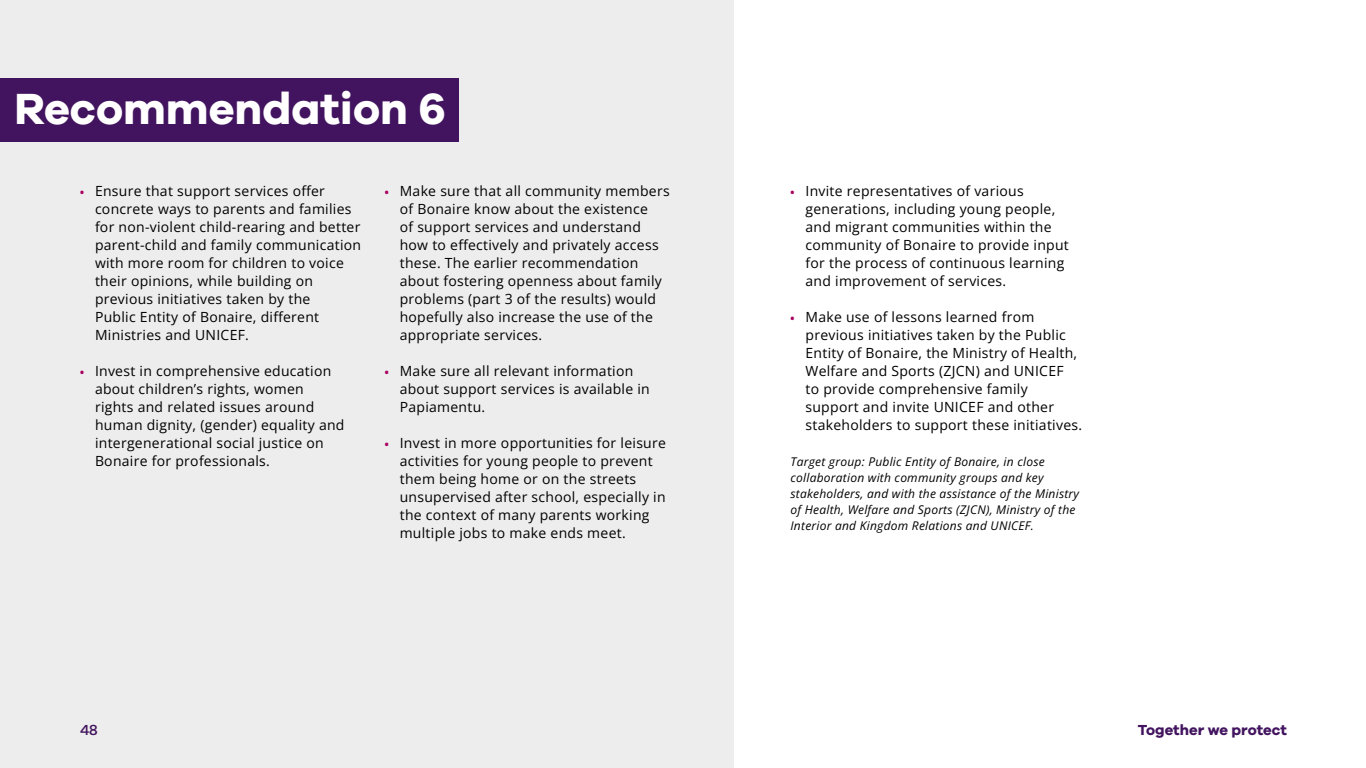
<style>
.page{position:relative;width:1366px;height:768px;background:#fff}
.page>*{position:absolute;margin:0;border:0;box-sizing:border-box;transform-origin:0 0}
.t1{font:700 45px "Galano Grotesque";color:#fff}
.t2{font:700 15px "Galano Grotesque";color:#42145f}
.t3{font:500 15px "Galano Grotesque";color:#42145f}
.t4{font:14px/18px "Open Sans";letter-spacing:.02em;color:#000}
.t5{font:italic 12px/16px "Open Sans";letter-spacing:.02em;color:#000}
.s1{font-size:10px;color:#a90061}
</style>
<div class="page">
<div style="left:0;top:0;width:734px;height:768px;background:#ededed"></div>
<div style="left:0;top:79px;width:459px;height:63px;background:#42145f"></div>
<h1 class="t1" style="left:15px;top:81px;width:433px">Recommendation 6</h1>
<p class="t4" style="left:95px;top:182px;width:268px;text-indent:-15px"><span class="s1">•</span> Ensure that support services offer concrete ways to parents and families for non-violent child-rearing and better parent-child and family communication with more room for children to voice their opinions, while building on previous initiatives taken by the<br>Public Entity of Bonaire, different Ministries and UNICEF.</p>
<p class="t4" style="left:95px;top:362px;width:251px;text-indent:-15px"><span class="s1">•</span> Invest in comprehensive education about children’s rights, women rights and related issues around human dignity, (gender) equality and intergenerational social justice on Bonaire for professionals.</p>
<p class="t4" style="left:400px;top:182px;width:271px;text-indent:-15px"><span class="s1">•</span> Make sure that all community members of Bonaire know about the existence<br>of support services and understand how to effectively and privately access these. The earlier recommendation about fostering openness about family problems (part 3 of the results) would hopefully also increase the use of the appropriate services.</p>
<p class="t4" style="left:400px;top:362px;width:252px;text-indent:-15px"><span class="s1">•</span> Make sure all relevant information about support services is available in<br>Papiamentu.</p>
<p class="t4" style="left:400px;top:434px;width:268px;text-indent:-15px"><span class="s1">•</span> Invest in more opportunities for leisure activities for young people to prevent them being home or on the streets unsupervised after school, especially in the context of many parents working multiple jobs to make ends meet.</p>
<p class="t4" style="left:806px;top:182px;width:265px;text-indent:-15px"><span class="s1">•</span> Invite representatives of various generations, including young people, and migrant communities within the community of Bonaire to provide input for the process of continuous learning and improvement of services.</p>
<p class="t4" style="left:806px;top:308px;width:278px;text-indent:-15px"><span class="s1">•</span> Make use of lessons learned from previous initiatives taken by the Public Entity of Bonaire, the Ministry of Health, Welfare and Sports (ZJCN) and UNICEF<br>to provide comprehensive family support and invite UNICEF and other stakeholders to support these initiatives.</p>
<p class="t5" style="left:790px;top:453px;width:290px">Target group: Public Entity of Bonaire, in close collaboration with community groups and key stakeholders, and with the assistance of the Ministry of Health, Welfare and Sports (ZJCN), Ministry of the Interior and Kingdom Relations and UNICEF.</p>
<p class="t3" style="left:80px;top:721px;width:19px">48</p>
<p class="t2" style="left:1138px;top:721px;width:151px">Together we protect</p>
</div>
